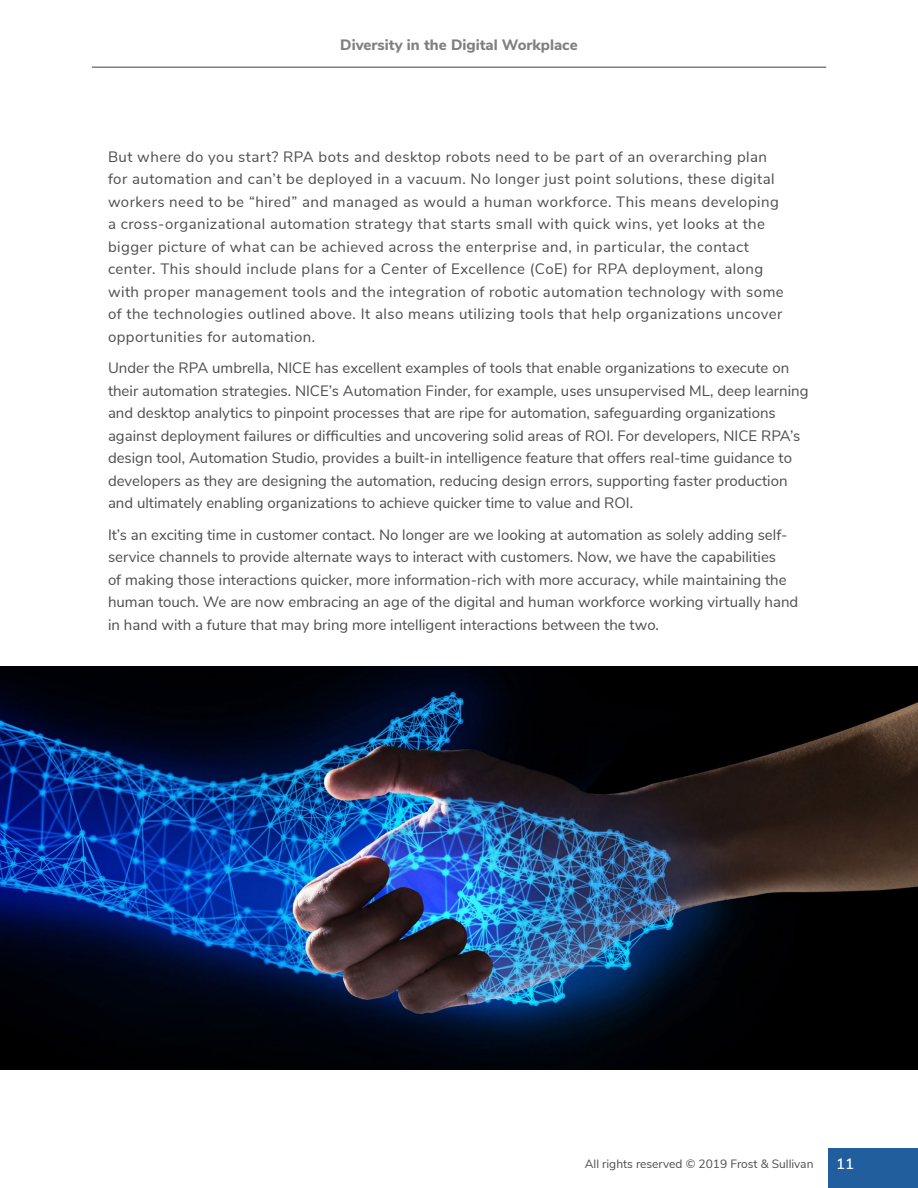
<style>
.page{position:relative;width:918px;height:1188px;background:#fff}
.page>*{position:absolute;margin:0;border:0;box-sizing:border-box;transform-origin:0 0}
.t1{font:15px/22.5px "Nunito Sans";color:#4d4d4f}
.t2{font:15px/22.5px "Nunito Sans";letter-spacing:.03em;color:#4d4d4f}
.t3{font:800 15px "Nunito Sans";color:#7f7f7f}
.t4{font:600 15px "Nunito Sans";color:#fff}
.t5{font:12px "Nunito Sans";color:#4d4d4f}
</style>
<div class="page">
<div style="left:828px;top:1148px;width:90px;height:40px;background:#215e9e"></div>
<hr style="left:92px;top:66px;width:734px;height:2px;background:#7f7f7f">
<img style="left:0;top:666px;width:918px;height:403px">
<p class="t3" style="left:340px;top:34px;width:239px">Diversity in the Digital Workplace</p>
<p class="t2" style="left:108px;top:144px;width:677px">But where do you start? RPA bots and desktop robots need to be part of an overarching plan for automation and can’t be deployed in a vacuum. No longer just point solutions, these digital workers need to be “hired” and managed as would a human workforce. This means developing a cross-organizational automation strategy that starts small with quick wins, yet looks at the bigger picture of what can be achieved across the enterprise and, in particular, the contact center. This should include plans for a Center of Excellence (CoE) for RPA deployment, along with proper management tools and the integration of robotic automation technology with some of the technologies outlined above. It also means utilizing tools that help organizations uncover opportunities for automation.</p>
<p class="t1" style="left:108px;top:356px;width:702px">Under the RPA umbrella, NICE has excellent examples of tools that enable organizations to execute on their automation strategies. NICE’s Automation Finder, for example, uses unsupervised ML, deep learning and desktop analytics to pinpoint processes that are ripe for automation, safeguarding organizations against deployment failures or difficulties and uncovering solid areas of ROI. For developers, NICE RPA’s design tool, Automation Studio, provides a built-in intelligence feature that offers real-time guidance to developers as they are designing the automation, reducing design errors, supporting faster production and ultimately enabling organizations to achieve quicker time to value and ROI.</p>
<p class="t1" style="left:108px;top:522px;width:692px">It’s an exciting time in customer contact. No longer are we looking at automation as solely adding self&shy;service channels to provide alternate ways to interact with customers. Now, we have the capabilities<br>of making those interactions quicker, more information-rich with more accuracy, while maintaining the human touch. We are now embracing an age of the digital and human workforce working virtually hand in hand with a future that may bring more intelligent interactions between the two.</p>
<p class="t5" style="left:585px;top:1155px;width:230px">All rights reserved © 2019 Frost &amp; Sullivan</p>
<p class="t4" style="left:836px;top:1153px;width:19px">11</p>
</div>
